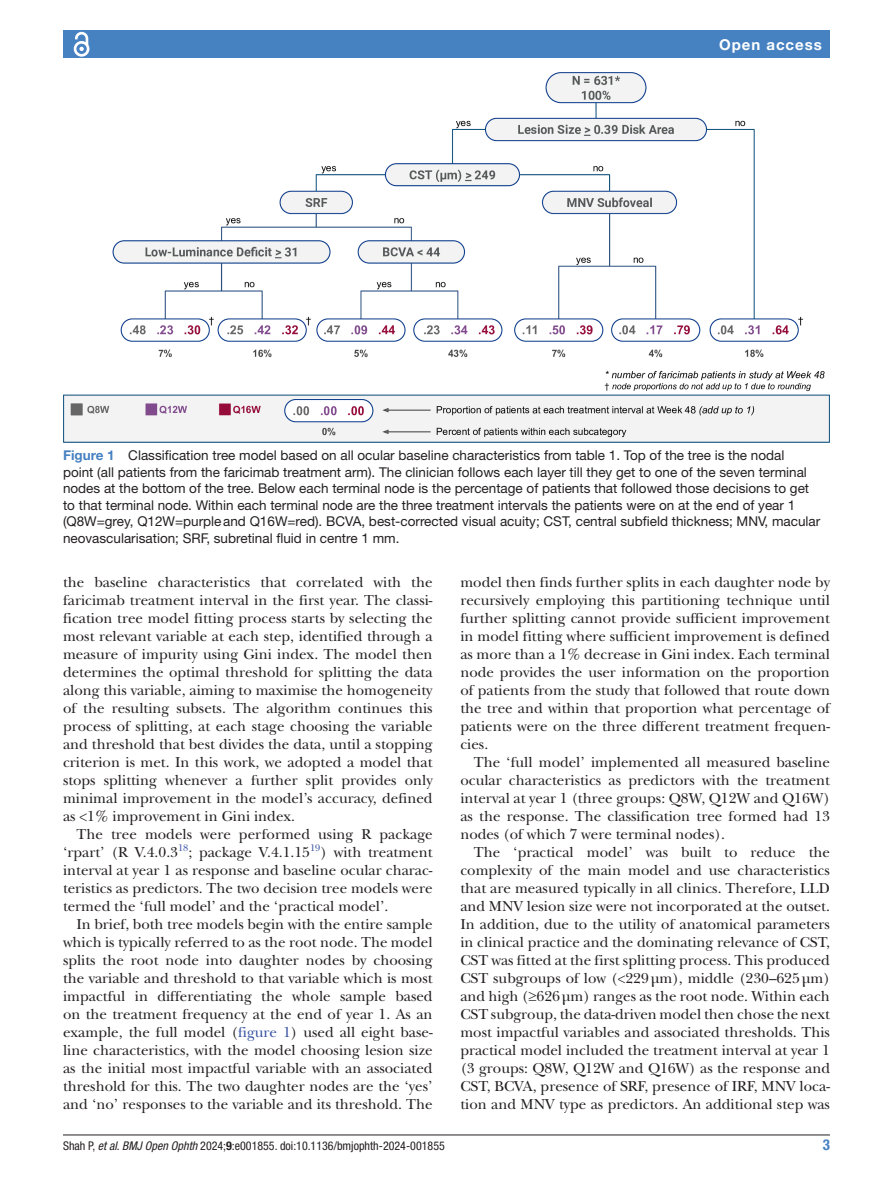
<style>
.page{position:relative;width:893px;height:1191px;background:#fff}
.page>*{position:absolute;margin:0;border:0;box-sizing:border-box;transform-origin:0 0}
.t1{font:15px/18px "New Baskerville";color:#231f20;text-align:justify}
.t2{font:700 15px "Helvetica Neue LT Std";letter-spacing:.065em;color:#fff}
.t3{font:700 condensed 15px "Helvetica Neue LT Std";color:#4681c2}
.t4{font:13.5px/16.5px "Helvetica Neue LT Std";color:#231f20}
.t5{font:condensed 12px "Helvetica Neue LT Std";color:#231f20}
.t6{font:9.9px "New Baskerville";color:#3853a3}
.s1{font-weight:700;color:#4681c2}
.s2{color:#3853a3}
.s3{font-style:italic}
.s4{font-weight:700}
</style>
<div class="page">
<hr style="left:63px;top:1134px;width:767px;height:1px;background:#231f20">
<div style="left:63px;top:31px;width:767px;height:27px;background:#4681c2"></div>
<svg style="left:73px;top:31px;width:17px;height:26px"></svg>
<img style="left:63px;top:73px;width:767px;height:369px">
<p class="t2" style="left:719px;top:35px;width:104px">Open access</p>
<p class="t4" style="left:63px;top:447px;width:759px"><span class="s1">Figure 1</span> Classification tree model based on all ocular baseline characteristics from table 1. Top of the tree is the nodal<br>point (all patients from the faricimab treatment arm). The clinician follows each layer till they get to one of the seven terminal nodes at the bottom of the tree. Below each terminal node is the percentage of patients that followed those decisions to get to that terminal node. Within each terminal node are the three treatment intervals the patients were on at the end of year 1 (Q8W=grey, Q12W=purpleand Q16W=red). BCVA, best-corrected visual acuity; CST, central subfield thickness; MNV, macular neovascularisation; SRF, subretinal fluid in centre 1 mm.</p>
<p class="t1" style="left:63px;top:573px;width:371px">the baseline characteristics that correlated with the faricimab treatment interval in the first year. The classi&shy;fication tree model fitting process starts by selecting the most relevant variable at each step, identified through a measure of impurity using Gini index. The model then determines the optimal threshold for splitting the data along this variable, aiming to maximise the homogeneity of the resulting subsets. The algorithm continues this process of splitting, at each stage choosing the variable and threshold that best divides the data, until a stopping criterion is met. In this work, we adopted a model that stops splitting whenever a further split provides only minimal improvement in the model’s accuracy, defined as &lt;1% improvement in Gini index.</p>
<p class="t1" style="left:63px;top:825px;width:371px;text-indent:14px">The tree models were performed using R package ‘rpart’ (R V.4.0.3</p>
<p class="t6" style="left:178px;top:841px;width:12px">18</p>
<p class="t1" style="left:188px;top:843px;width:123px">; package V.4.1.15</p>
<p class="t6" style="left:310px;top:841px;width:12px">19</p>
<p class="t1" style="left:63px;top:843px;width:371px;text-indent:257px">) with treatment interval at year 1 as response and baseline ocular charac&shy;teristics as predictors. The two decision tree models were termed the ‘full model’ and the ‘practical model’.</p>
<p class="t1" style="left:63px;top:915px;width:371px;text-indent:13px">In brief, both tree models begin with the entire sample which is typically referred to as the root node. The model splits the root node into daughter nodes by choosing the variable and threshold to that variable which is most impactful in differentiating the whole sample based on the treatment frequency at the end of year 1. As an example, the full model (<span class="s2">figure 1</span>) used all eight base&shy;line characteristics, with the model choosing lesion size as the initial most impactful variable with an associated threshold for this. The two daughter nodes are the ‘yes’ and ‘no’ responses to the variable and its threshold. The</p>
<p class="t1" style="left:460px;top:573px;width:371px">model then finds further splits in each daughter node by recursively employing this partitioning technique until further splitting cannot provide sufficient improvement in model fitting where sufficient improvement is defined as more than a 1% decrease in Gini index. Each terminal node provides the user information on the proportion of patients from the study that followed that route down the tree and within that proportion what percentage of patients were on the three different treatment frequen&shy;cies.</p>
<p class="t1" style="left:460px;top:753px;width:371px;text-indent:14px">The ‘full model’ implemented all measured baseline ocular characteristics as predictors with the treatment interval at year 1 (three groups: Q8W, Q12W and Q16W) as the response. The classification tree formed had 13 nodes (of which 7 were terminal nodes).</p>
<p class="t1" style="left:460px;top:843px;width:371px;text-indent:14px">The ‘practical model’ was built to reduce the complexity of the main model and use characteristics that are measured typically in all clinics. Therefore, LLD and MNV lesion size were not incorporated at the outset.<br>In addition, due to the utility of anatomical parameters in clinical practice and the dominating relevance of CST, CST was fitted at the first splitting process. This produced CST subgroups of low (&lt;229µm), middle (230–625µm) and high (≥626µm) ranges as the root node. Within each CST subgroup, the data-driven model then chose the next most impactful variables and associated thresholds. This practical model included the treatment interval at year 1 (3 groups: Q8W, Q12W and Q16W) as the response and CST, BCVA, presence of SRF, presence of IRF, MNV loca&shy;tion and MNV type as predictors. An additional step was</p>
<p class="t5" style="left:63px;top:1138px;width:383px">Shah P, <span class="s3">et al</span>. <span class="s3">BMJ Open Ophth</span> 2024;<span class="s4">9</span>:e001855. doi:10.1136/bmjophth-2024-001855</p>
<p class="t3" style="left:823px;top:1135px;width:9px">3</p>
</div>
